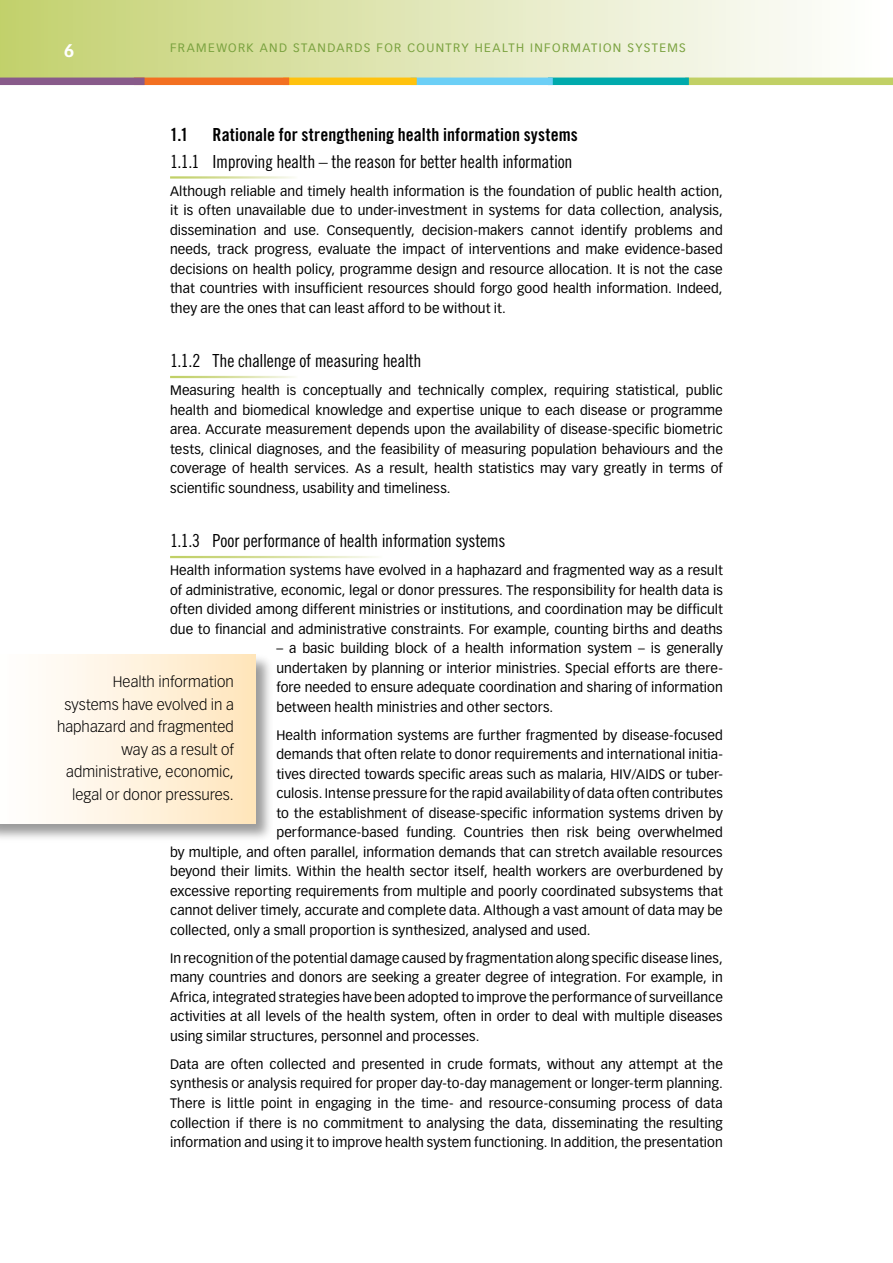
<style>
.page{position:relative;width:893px;height:1263px;background:#fff}
.page>*{position:absolute;margin:0;border:0;box-sizing:border-box;transform-origin:0 0}
.t1{font:18px "Trade Gothic Cond Eighteen";letter-spacing:-.015em;color:#000}
.t2{font:18px "Trade Gothic Bold Cond Twenty";letter-spacing:.005em;color:#000}
.t3{font:300 15px/22.5px "Vectora LH";color:#000;text-align:right}
.t4{font:13.5px/19.5px "Vectora LH";letter-spacing:.005em;color:#000;text-align:justify}
.t5{font:12px "Vectora LH";color:#7aa23f}
</style>
<div class="page">
<div style="left:0;top:0;width:893px;height:81px;background:linear-gradient(to right,#c4d170,#fff)"></div>
<div style="left:685px;top:78px;width:208px;height:7px;background:#c1d065"></div>
<div style="left:548px;top:78px;width:141px;height:7px;background:#00aaac"></div>
<div style="left:411px;top:78px;width:142px;height:7px;background:#6ccff6"></div>
<div style="left:283px;top:78px;width:134px;height:7px;background:#ffc20e"></div>
<div style="left:134px;top:78px;width:155px;height:7px;background:#f37021"></div>
<div style="left:0;top:78px;width:145px;height:7px;background:#885b8a"></div>
<hr style="left:892px;top:0;width:1px;height:80px;background:#fff">
<div style="left:0;top:653px;width:273px;height:190px;background:#000;opacity:.4"></div>
<div style="left:0;top:655px;width:255px;height:169px;background:linear-gradient(to right,#fff,#ffe6be)"></div>
<svg style="left:65px;top:44px;width:9px;height:13px"></svg>
<p class="t5" style="left:170px;top:40px;width:19px">Framewor</p>
<p class="t5" style="left:247px;top:40px;width:24px">k and</p>
<p class="t5" style="left:293px;top:40px;width:10px">standards</p>
<p class="t5" style="left:376px;top:40px;width:9px">for</p>
<p class="t5" style="left:407px;top:40px;width:10px">countr</p>
<p class="t5" style="left:461px;top:40px;width:23px">y health</p>
<p class="t5" style="left:530px;top:40px;width:10px">information</p>
<p class="t5" style="left:627px;top:40px;width:26px">systems</p>
<h1 class="t2" style="left:170px;top:124px;width:409px">1.1 Rationale for strengthening health information systems</h1>
<h1 class="t1" style="left:170px;top:151px;width:404px">1.1.1 I mproving health – the reason for better health information</h1>
<p class="t4" style="left:170px;top:181px;width:554px">Although reliable and timely health information is the foundation of public health action, it is often unavailable due to under-investment in systems for data collection, analysis, dissemination and use. Consequently, decision-makers cannot identify problems and needs, track progress, evaluate the impact of interventions and make evidence-based decisions on health policy, programme design and resource allocation. It is not the case that countries with insufficient resources should forgo good health information. Indeed, they are the ones that can least afford to be without it.</p>
<h1 class="t1" style="left:170px;top:350px;width:253px">1.1.2 The challenge of measuring health</h1>
<p class="t4" style="left:170px;top:381px;width:554px">Measuring health is conceptually and technically complex, requiring statistical, public health and biomedical knowledge and expertise unique to each disease or programme area. Accurate measurement depends upon the availability of disease-specific biometric tests, clinical diagnoses, and the feasibility of measuring population behaviours and the coverage of health services. As a result, health statistics may vary greatly in terms of scientific soundness, usability and timeliness.</p>
<h1 class="t1" style="left:170px;top:530px;width:337px">1.1.3 Poor performance of health information systems</h1>
<p class="t4" style="left:170px;top:561px;width:554px">Health information systems have evolved in a haphazard and fragmented way as a result of administrative, economic, legal or donor pressures. The responsibility for health data is often divided among different ministries or institutions, and coordination may be difficult due to financial and administrative constraints. For example, counting births and deaths</p>
<p class="t4" style="left:276px;top:639px;width:448px">– a basic building block of a health information system – is generally undertaken by planning or interior ministries. Special efforts are there&shy;fore needed to ensure adequate coordination and sharing of information between health ministries and other sectors.</p>
<p class="t4" style="left:276px;top:725px;width:448px">Health information systems are further fragmented by disease-focused</p>
<p class="t4" style="left:276px;top:745px;width:448px">demands that often relate to donor requirements and international initia-</p>
<p class="t4" style="left:276px;top:764px;width:448px">tives directed towards specific areas such as malaria, HIV/AIDS or tuber-</p>
<p class="t4" style="left:276px;top:784px;width:448px">culosis. Intense pressure for the rapid availability of data often contributes</p>
<p class="t4" style="left:276px;top:803px;width:448px">to the establishment of disease-specific information systems driven by</p>
<p class="t4" style="left:276px;top:823px;width:448px">performance-based funding. Countries then risk being overwhelmed</p>
<p class="t4" style="left:170px;top:842px;width:554px">by multiple, and often parallel, information demands that can stretch available resources</p>
<p class="t4" style="left:170px;top:862px;width:554px">beyond their limits. Within the health sector itself, health workers are overburdened by</p>
<p class="t4" style="left:170px;top:881px;width:554px">excessive reporting requirements from multiple and poorly coordinated subsystems that</p>
<p class="t4" style="left:170px;top:901px;width:554px">cannot deliver timely, accurate and complete data. Although a vast amount of data may be</p>
<p class="t4" style="left:170px;top:920px;width:422px">collected, only a small proportion is synthesized, analysed and used.</p>
<p class="t4" style="left:170px;top:948px;width:554px">In recognition of the potential damage caused by fragmentation along specific disease lines, many countries and donors are seeking a greater degree of integration. For example, in Africa, integrated strategies have been adopted to improve the performance of surveillance activities at all levels of the health system, often in order to deal with multiple diseases using similar structures, personnel and processes.</p>
<p class="t4" style="left:170px;top:1054px;width:554px">Data are often collected and presented in crude formats, without any attempt at the synthesis or analysis required for proper day-to-day management or longer-term planning.<br>There is little point in engaging in the time- and resource-consuming process of data collection if there is no commitment to analysing the data, disseminating the resulting information and using it to improve health system functioning. In addition, the presentation</p>
<p class="t3" style="left:57px;top:671px;width:178px">Health information systems have evolved in a haphazard and fragmented way as a result of administrative, economic, legal or donor pressures.</p>
</div>
